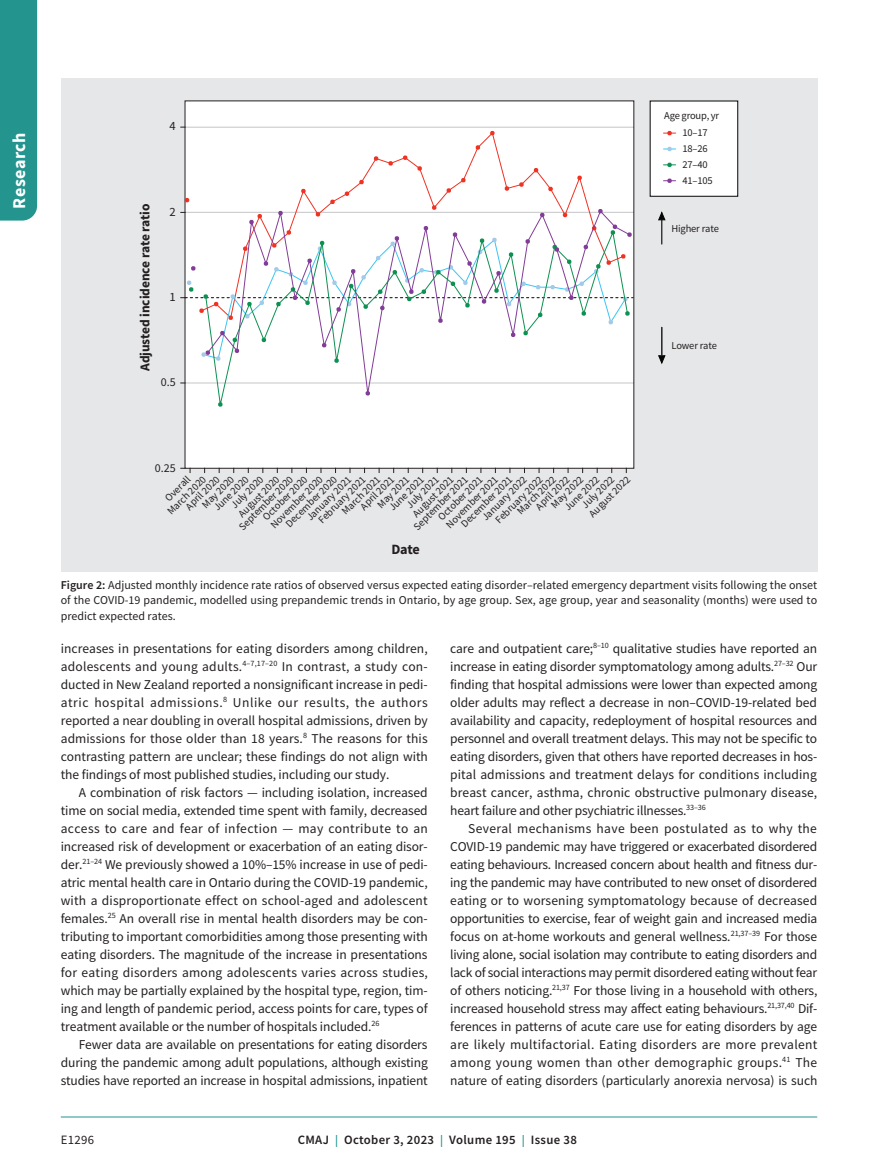
<style>
.page{position:relative;width:878px;height:1175px;background:#fff}
.page>*{position:absolute;margin:0;border:0;box-sizing:border-box;transform-origin:0 0}
.t1{font:700 18px "Source Sans Pro";letter-spacing:.025em;color:#fff}
.t2{font:700 14.1px "Source Sans Pro";color:#231f20}
.t3{font:13.5px/18px "Source Sans Pro";letter-spacing:-.01em;color:#231f20;text-align:justify}
.t4{font:700 13.5px "Source Sans Pro";letter-spacing:-.01em;color:#231f20}
.t5{font:600 12.75px "Source Sans Pro";letter-spacing:.025em;color:#231f20}
.t6{font:12.75px "Source Sans Pro";letter-spacing:.025em;color:#231f20}
.t7{font:12.6px "Source Sans Pro";color:#231f20}
.t8{font:12px/15px "Source Sans Pro";color:#231f20;text-align:justify}
.t9{font:10.5px/15.9px "Source Sans Pro";letter-spacing:-.015em;color:#231f20}
.s1{font-weight:600}
.s2{font-size:12px;color:#24948e}
</style>
<div class="page">
<div style="left:0;top:0;width:37px;height:220px;background:#24948e"></div>
<hr style="left:61px;top:1116px;width:756px;height:1px;background:#24948e">
<div style="left:61px;top:78px;width:756px;height:493px;background:#e6e7e9"></div>
<div style="left:185px;top:101px;width:448px;height:367px;background:#fff"></div>
<hr style="left:185px;top:127px;width:449px;height:1px;background:#c7c8ca">
<hr style="left:185px;top:382px;width:449px;height:1px;background:#c7c8ca">
<svg style="left:181px;top:468px;width:10px;height:4px"></svg>
<svg style="left:490px;top:131px;width:5px;height:5px"></svg>
<svg style="left:218px;top:402px;width:5px;height:5px"></svg>
<svg style="left:192px;top:363px;width:438px;height:37px"></svg>
<svg style="left:365px;top:391px;width:5px;height:5px"></svg>
<svg style="left:181px;top:145px;width:452px;height:218px"></svg>
<div style="left:650px;top:101px;width:88px;height:95px;background:#fff"></div>
<svg style="left:658px;top:211px;width:8px;height:33px"></svg>
<svg style="left:658px;top:327px;width:8px;height:38px"></svg>
<svg style="left:663px;top:131px;width:12px;height:5px"></svg>
<svg style="left:663px;top:146px;width:12px;height:5px"></svg>
<svg style="left:663px;top:162px;width:12px;height:5px"></svg>
<svg style="left:663px;top:178px;width:12px;height:5px"></svg>
<h1 class="t1" style="left:7px;top:208px;width:78px;rotate:-90deg">Research</h1>
<p class="t7" style="left:169px;top:118px;width:8px">4</p>
<p class="t4" style="left:136px;top:371px;width:169px;rotate:-90deg">Adjusted incidence rate ratio</p>
<p class="t7" style="left:169px;top:203px;width:8px">2</p>
<p class="t7" style="left:169px;top:289px;width:8px">1</p>
<p class="t8" style="left:161px;top:375px;width:16px">0.5</p>
<p class="t8" style="left:155px;top:460px;width:22px">0.25</p>
<p class="t9" style="left:157px;top:501px;width:52px;line-height:10.8px;text-align:center;rotate:-45deg">Overall<br>March 2020</p>
<p class="t9" style="left:571px;top:496px;width:55px;line-height:10.9px;text-indent:-13px;rotate:-45deg">June 2022<br>July 2022<br>August 2022</p>
<p class="t9" style="left:210px;top:503px;width:46px;rotate:-45deg">June 2020</p>
<p class="t9" style="left:513px;top:507px;width:52px;rotate:-45deg">March 2022</p>
<p class="t9" style="left:531px;top:502px;width:45px;rotate:-45deg">April 2022</p>
<p class="t9" style="left:547px;top:500px;width:42px;rotate:-45deg">May 2022</p>
<p class="t9" style="left:182px;top:502px;width:45px;rotate:-45deg">April 2020</p>
<p class="t9" style="left:198px;top:500px;width:42px;rotate:-45deg">May 2020</p>
<p class="t9" style="left:227px;top:501px;width:43px;rotate:-45deg">July 2020</p>
<p class="t9" style="left:234px;top:509px;width:55px;rotate:-45deg">August 2020</p>
<p class="t9" style="left:478px;top:513px;width:60px;rotate:-45deg">January 2022</p>
<p class="t9" style="left:491px;top:516px;width:64px;rotate:-45deg">February 2022</p>
<p class="t9" style="left:235px;top:522px;width:73px;rotate:-45deg">September 2020</p>
<p class="t9" style="left:267px;top:520px;width:70px;rotate:-45deg">November 2020</p>
<p class="t9" style="left:259px;top:513px;width:60px;rotate:-45deg">October 2020</p>
<p class="t9" style="left:281px;top:520px;width:69px;rotate:-45deg">December 2020</p>
<p class="t9" style="left:410px;top:522px;width:73px;rotate:-45deg">September 2021</p>
<p class="t9" style="left:302px;top:513px;width:60px;rotate:-45deg">January 2021</p>
<p class="t9" style="left:314px;top:516px;width:64px;rotate:-45deg">February 2021</p>
<p class="t9" style="left:338px;top:507px;width:52px;rotate:-45deg">March 2021</p>
<p class="t9" style="left:356px;top:502px;width:45px;rotate:-45deg">April 2021</p>
<p class="t9" style="left:373px;top:500px;width:42px;rotate:-45deg">May 2021</p>
<p class="t9" style="left:385px;top:503px;width:46px;rotate:-45deg">June 2021</p>
<p class="t9" style="left:402px;top:501px;width:43px;rotate:-45deg">July 2021</p>
<p class="t9" style="left:418px;top:497px;width:60px;line-height:20.5px;text-indent:-15px;rotate:-45deg">August 2021<br>October 2021</p>
<p class="t9" style="left:442px;top:520px;width:70px;rotate:-45deg">November 2021</p>
<p class="t9" style="left:457px;top:520px;width:69px;rotate:-45deg">December 2021</p>
<p class="t2" style="left:391px;top:540px;width:30px">Date</p>
<p class="t9" style="left:664px;top:108px;width:56px">Age group, yr</p>
<p class="t9" style="left:682px;top:125px;width:32px">10–17<br>18–26<br>27–40<br>41–105</p>
<p class="t9" style="left:671px;top:220px;width:49px">Higher rate</p>
<p class="t9" style="left:671px;top:337px;width:47px">Lower rate</p>
<p class="t8" style="left:61px;top:578px;width:758px"><span class="s1">Figure 2:</span> Adjusted monthly incidence rate ratios of observed versus expected eating disorder–related emergency department visits following the onset of the COVID-19 pandemic, modelled using prepandemic trends in Ontario, by age group. Sex, age group, year and seasonality (months) were used to predict expected rates.</p>
<p class="t3" style="left:61px;top:639px;width:368px">increases in presentations for eating disorders among children, adolescents and young adults.<sup>4–7,17–20</sup> In contrast, a study con&shy;ducted in New Zealand reported a nonsignificant increase in pedi&shy;atric hospital admissions.<sup>8</sup> Unlike our results, the authors reported a near doubling in overall hospital admissions, driven by admissions for those older than 18 years.<sup>8</sup> The reasons for this contrasting pattern are unclear; these findings do not align with the findings of most published studies, including our study.</p>
<p class="t3" style="left:61px;top:783px;width:369px;text-indent:18px">A combination of risk factors — including isolation, increased time on social media, extended time spent with family, decreased access to care and fear of infection — may contribute to an increased risk of development or exacerbation of an eating disor&shy;der.<sup>21–24</sup> We previously showed a 10%–15% increase in use of pedi&shy;atric mental health care in Ontario during the COVID-19 pandemic, with a disproportionate effect on school-aged and adolescent females.<sup>25</sup> An overall rise in mental health disorders may be con&shy;tributing to important comorbidities among those presenting with eating disorders. The magnitude of the increase in presentations for eating disorders among adolescents varies across studies, which may be partially explained by the hospital type, region, tim&shy;ing and length of pandemic period, access points for care, types of treatment available or the number of hospitals included.<sup>26</sup></p>
<p class="t3" style="left:61px;top:1035px;width:368px;text-indent:18px">Fewer data are available on presentations for eating disorders during the pandemic among adult populations, although existing studies have reported an increase in hospital admissions, inpatient</p>
<p class="t3" style="left:450px;top:639px;width:369px">care and outpatient care;<sup>8–10</sup> qualitative studies have reported an increase in eating disorder symptomatology among adults.<sup>27–32</sup> Our finding that hospital admissions were lower than expected among older adults may reflect a decrease in non–COVID-19-related bed availability and capacity, redeployment of hospital resources and personnel and overall treatment delays. This may not be specific to eating disorders, given that others have reported decreases in hos&shy;pital admissions and treatment delays for conditions including breast cancer, asthma, chronic obstructive pulmonary disease, heart failure and other psychiatric illnesses.<sup>33–36</sup></p>
<p class="t3" style="left:450px;top:819px;width:369px;text-indent:18px">Several mechanisms have been postulated as to why the COVID-19 pandemic may have triggered or exacerbated disordered eating behaviours. Increased concern about health and fitness dur&shy;ing the pandemic may have contributed to new onset of disordered eating or to worsening symptomatology because of decreased opportunities to exercise, fear of weight gain and increased media focus on at-home workouts and general wellness.<sup>21,37–39</sup> For those living alone, social isolation may contribute to eating disorders and lack of social interactions may permit disordered eating without fear of others noticing.<sup>21,37</sup> For those living in a household with others, increased household stress may affect eating behaviours.<sup>21,37,40</sup> Dif&shy;ferences in patterns of acute care use for eating disorders by age are likely multifactorial. Eating disorders are more prevalent among young women than other demographic groups.<sup>41</sup> The nature of eating disorders (particularly anorexia nervosa) is such</p>
<p class="t6" style="left:61px;top:1132px;width:35px">E1296</p>
<p class="t5" style="left:298px;top:1131px;width:281px">CMAJ <span class="s2">|</span> October 3, 2023 <span class="s2">|</span> Volume 195 <span class="s2">|</span> Issue 38</p>
</div>
